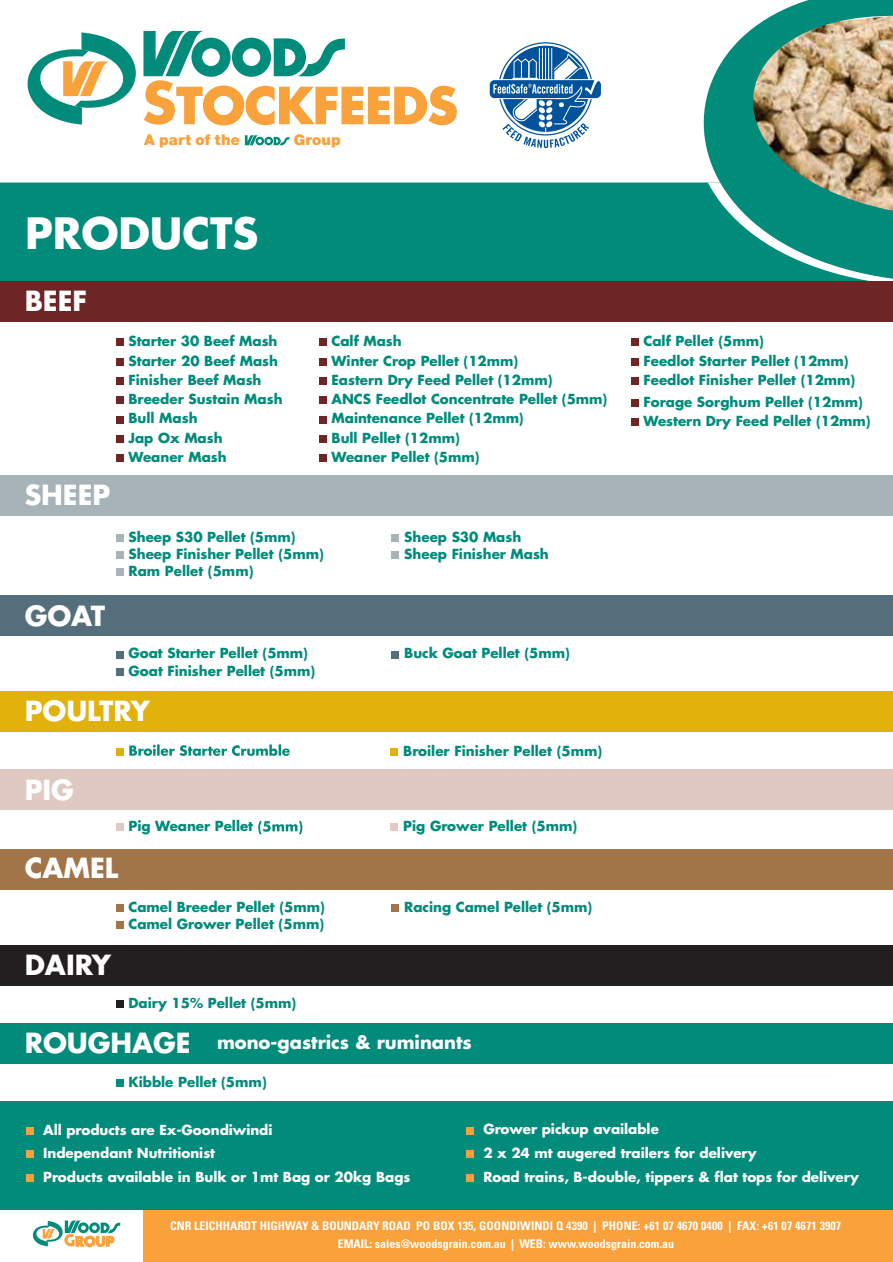
<style>
.page{position:relative;width:893px;height:1262px;background:#fff}
.page>*{position:absolute;margin:0;border:0;box-sizing:border-box;transform-origin:0 0}
.t1{font:700 42px "Futura";letter-spacing:-.005em;color:#fff}
.t2{font:700 27px "Futura";letter-spacing:-.005em;color:#fff}
.t3{font:700 18px "Futura";color:#fff}
.t4{font:900 15.9px "Nimbus Sans Novus T";letter-spacing:.01em;color:#f9a13a}
.t5{font:700 13.5px/19.4px "Futura";color:#008b7b}
.t6{font:700 13.5px/23.5px "Futura";color:#fff}
.t7{font:700 condensed 12px/18.3px "Univers";color:#fff;text-align:center}
</style>
<div class="page">
<div style="left:144px;top:1207px;width:748px;height:55px;background:#f9a13a"></div>
<div style="left:0;top:182px;width:612px;height:99px;background:#008b7b"></div>
<svg style="left:612px;top:182px;width:10px;height:99px"></svg>
<div style="left:0;top:945px;width:892px;height:41px;background:#231f20"></div>
<div style="left:0;top:1023px;width:892px;height:41px;background:#008b7b"></div>
<div style="left:0;top:849px;width:892px;height:40px;background:#a27548"></div>
<div style="left:0;top:769px;width:892px;height:41px;background:#e0c9c2"></div>
<div style="left:0;top:475px;width:892px;height:41px;background:#a7b2b9"></div>
<div style="left:0;top:595px;width:892px;height:41px;background:#556e7b"></div>
<div style="left:0;top:691px;width:892px;height:41px;background:#e1b10c"></div>
<div style="left:0;top:281px;width:892px;height:41px;background:#6d2525"></div>
<div style="left:0;top:1101px;width:892px;height:108px;background:#008b7b"></div>
<div style="left:116px;top:1078px;width:7px;height:8px;background:#008b7b"></div>
<div style="left:116px;top:338px;width:7px;height:8px;background:#6d2525"></div>
<div style="left:116px;top:358px;width:7px;height:7px;background:#6d2525"></div>
<div style="left:116px;top:377px;width:7px;height:8px;background:#6d2525"></div>
<div style="left:116px;top:396px;width:7px;height:8px;background:#6d2525"></div>
<div style="left:116px;top:416px;width:7px;height:7px;background:#6d2525"></div>
<div style="left:116px;top:435px;width:7px;height:8px;background:#6d2525"></div>
<div style="left:116px;top:454px;width:7px;height:8px;background:#6d2525"></div>
<div style="left:319px;top:338px;width:7px;height:8px;background:#6d2525"></div>
<div style="left:319px;top:358px;width:7px;height:7px;background:#6d2525"></div>
<div style="left:319px;top:377px;width:7px;height:8px;background:#6d2525"></div>
<div style="left:319px;top:396px;width:7px;height:8px;background:#6d2525"></div>
<div style="left:319px;top:416px;width:7px;height:7px;background:#6d2525"></div>
<div style="left:319px;top:435px;width:7px;height:8px;background:#6d2525"></div>
<div style="left:319px;top:454px;width:7px;height:8px;background:#6d2525"></div>
<div style="left:630px;top:338px;width:8px;height:8px;background:#6d2525"></div>
<div style="left:630px;top:358px;width:8px;height:7px;background:#6d2525"></div>
<div style="left:630px;top:377px;width:8px;height:8px;background:#6d2525"></div>
<div style="left:630px;top:399px;width:8px;height:7px;background:#6d2525"></div>
<div style="left:630px;top:418px;width:8px;height:8px;background:#6d2525"></div>
<div style="left:116px;top:534px;width:7px;height:7px;background:#a7b2b9"></div>
<div style="left:116px;top:551px;width:7px;height:8px;background:#a7b2b9"></div>
<div style="left:116px;top:568px;width:7px;height:8px;background:#a7b2b9"></div>
<div style="left:391px;top:534px;width:8px;height:7px;background:#a7b2b9"></div>
<div style="left:391px;top:551px;width:8px;height:8px;background:#a7b2b9"></div>
<div style="left:116px;top:650px;width:7px;height:8px;background:#556e7b"></div>
<div style="left:116px;top:668px;width:7px;height:8px;background:#556e7b"></div>
<div style="left:391px;top:650px;width:8px;height:8px;background:#556e7b"></div>
<div style="left:116px;top:748px;width:7px;height:7px;background:#e1b10c"></div>
<svg style="left:129px;top:744px;width:161px;height:12px"></svg>
<div style="left:390px;top:748px;width:8px;height:7px;background:#e1b10c"></div>
<div style="left:116px;top:823px;width:7px;height:8px;background:#e0c9c2"></div>
<svg style="left:258px;top:820px;width:44px;height:14px"></svg>
<div style="left:390px;top:823px;width:8px;height:8px;background:#e0c9c2"></div>
<div style="left:116px;top:903px;width:7px;height:8px;background:#a27548"></div>
<div style="left:116px;top:921px;width:7px;height:8px;background:#a27548"></div>
<div style="left:391px;top:903px;width:8px;height:8px;background:#a27548"></div>
<div style="left:116px;top:1000px;width:7px;height:8px;background:#231f20"></div>
<svg style="left:32px;top:1220px;width:88px;height:26px"></svg>
<div style="left:26px;top:1126px;width:8px;height:8px;background:#f9a13a"></div>
<div style="left:26px;top:1150px;width:8px;height:8px;background:#f9a13a"></div>
<div style="left:26px;top:1174px;width:8px;height:7px;background:#f9a13a"></div>
<svg style="left:622px;top:0;width:270px;height:281px"></svg>
<svg style="left:245px;top:135px;width:44px;height:10px"></svg>
<svg style="left:27px;top:31px;width:430px;height:95px"></svg>
<div style="left:466px;top:1126px;width:7px;height:8px;background:#f9a13a"></div>
<div style="left:466px;top:1150px;width:7px;height:8px;background:#f9a13a"></div>
<div style="left:466px;top:1173px;width:7px;height:8px;background:#f9a13a"></div>
<svg style="left:501px;top:45px;width:89px;height:87px"></svg>
<hr style="left:539px;top:49px;width:1px;height:32px;background:#fff">
<hr style="left:542px;top:49px;width:1px;height:32px;background:#fff">
<hr style="left:545px;top:49px;width:1px;height:32px;background:#fff">
<hr style="left:548px;top:49px;width:1px;height:32px;background:#fff">
<hr style="left:551px;top:49px;width:1px;height:32px;background:#fff">
<svg style="left:489px;top:53px;width:112px;height:95px"></svg>
<p class="t4" style="left:144px;top:131px;width:97px">A part of the</p>
<p class="t4" style="left:294px;top:131px;width:49px">Group</p>
<h1 class="t1" style="left:25px;top:204px;width:235px">PRODUCTS</h1>
<h2 class="t2" style="left:25px;top:282px;width:64px">BEEF</h2>
<h2 class="t2" style="left:25px;top:475px;width:87px">SHEEP</h2>
<h2 class="t2" style="left:25px;top:597px;width:82px">GOAT</h2>
<p class="t5" style="left:128px;top:331px;width:156px">Starter 30 Beef Mash<br>Starter 20 Beef Mash<br>Finisher Beef Mash<br>Breeder Sustain Mash<br>Bull Mash<br>Jap Ox Mash<br>Weaner Mash</p>
<p class="t5" style="left:331px;top:331px;width:277px">Calf Mash<br>Winter Crop Pellet (12mm)<br>Eastern Dry Feed Pellet (12mm)<br>ANCS Feedlot Concentrate Pellet (5mm)<br>Maintenance Pellet (12mm)<br>Bull Pellet (12mm)<br>Weaner Pellet (5mm)</p>
<p class="t5" style="left:643px;top:331px;width:213px">Calf Pellet (5mm)<br>Feedlot Starter Pellet (12mm)<br>Feedlot Finisher Pellet (12mm)</p>
<p class="t5" style="left:643px;top:391px;width:228px">Forage Sorghum Pellet (12mm)<br>Western Dry Feed Pellet (12mm)</p>
<p class="t5" style="left:128px;top:527px;width:197px;line-height:17.2px">Sheep S30 Pellet (5mm)<br>Sheep Finisher Pellet (5mm)<br>Ram Pellet (5mm)</p>
<p class="t5" style="left:404px;top:527px;width:146px;line-height:17.2px">Sheep S30 Mash<br>Sheep Finisher Mash</p>
<p class="t5" style="left:128px;top:644px;width:188px;line-height:17.2px">Goat Starter Pellet (5mm)<br>Goat Finisher Pellet (5mm)</p>
<p class="t5" style="left:404px;top:643px;width:167px">Buck Goat Pellet (5mm)</p>
<h2 class="t2" style="left:25px;top:692px;width:127px">POULTRY</h2>
<h2 class="t2" style="left:25px;top:770px;width:51px">PIG</h2>
<p class="t5" style="left:403px;top:740px;width:200px">Broiler Finisher Pellet (5mm)</p>
<h2 class="t2" style="left:25px;top:849px;width:95px">CAMEL</h2>
<h2 class="t2" style="left:25px;top:945px;width:88px">DAIRY</h2>
<p class="t5" style="left:128px;top:816px;width:126px">Pig Weaner Pellet</p>
<p class="t5" style="left:403px;top:816px;width:175px">Pig Grower Pellet (5mm)</p>
<p class="t5" style="left:128px;top:897px;width:198px;line-height:17.2px">Camel Breeder Pellet (5mm)<br>Camel Grower Pellet (5mm)</p>
<p class="t5" style="left:404px;top:896px;width:189px">Racing Camel Pellet (5mm)</p>
<p class="t5" style="left:128px;top:993px;width:169px">Dairy 15% Pellet (5mm)</p>
<h2 class="t2" style="left:25px;top:1024px;width:167px">ROUGHAGE</h2>
<h3 class="t3" style="left:217px;top:1029px;width:256px">mono-gastrics &amp; ruminants</h3>
<p class="t5" style="left:128px;top:1071px;width:140px">Kibble Pellet (5mm)</p>
<p class="t6" style="left:43px;top:1117px;width:368px">All products are Ex-Goondiwindi<br>Independant Nutritionist<br>Products available in Bulk or 1mt Bag or 20kg Bags</p>
<p class="t6" style="left:483px;top:1117px;width:377px">Grower pickup available<br>2 x 24 mt augered trailers for delivery<br>Road trains, B-double, tippers &amp; flat tops for delivery</p>
<p class="t7" style="left:170px;top:1216px;width:672px">CNR LEICHHARDT HIGHWAY &amp; BOUNDARY ROAD PO BOX 135, GOONDIWINDI Q 4390 | PHONE: +61 07 4670 0400 | FAX: +61 07 4671 3907<br>EMAIL: sales@woodsgrain.com.au | WEB: www.woodsgrain.com.au</p>
</div>
